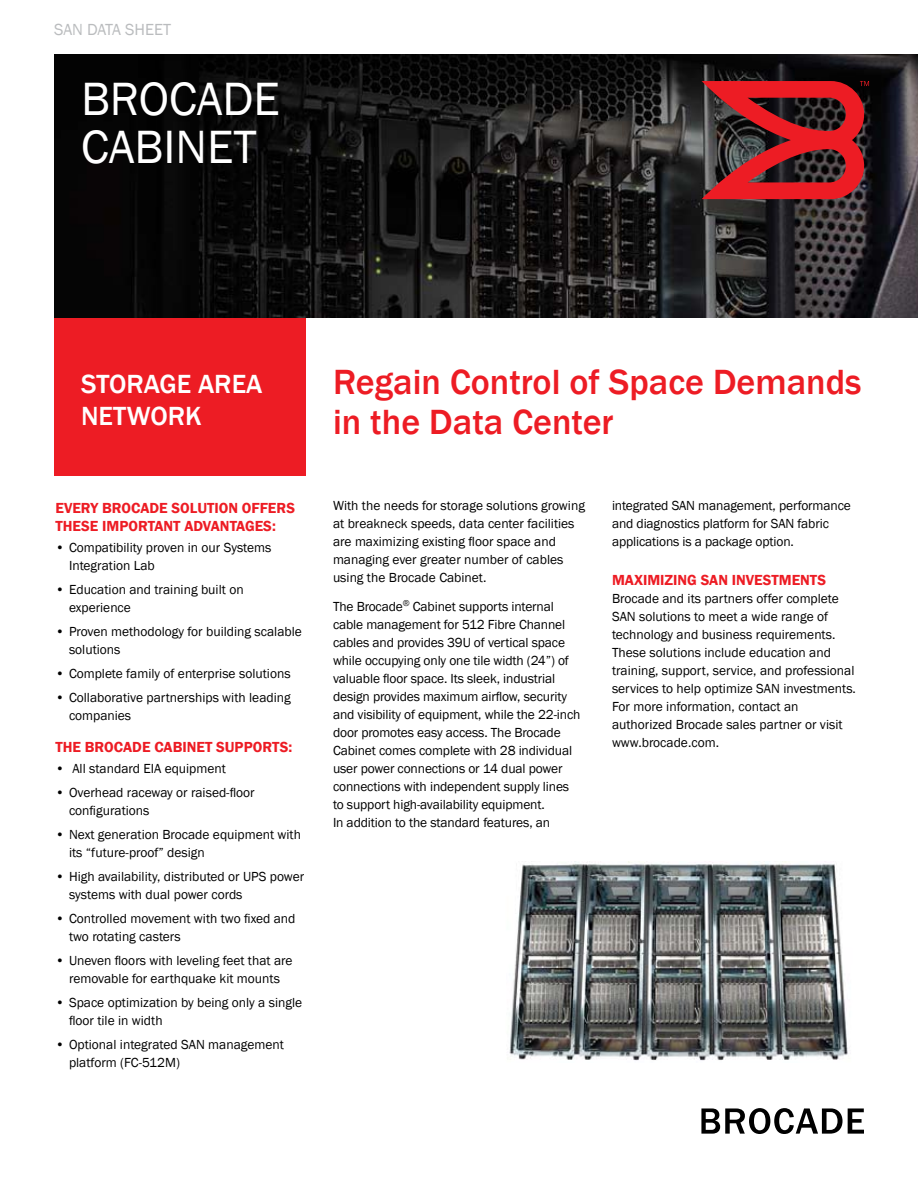
<style>
.page{position:relative;width:918px;height:1188px;background:#fff}
.page>*{position:absolute;margin:0;border:0;box-sizing:border-box;transform-origin:0 0}
.t1{font:48px/48px "Franklin Gothic";color:#fff}
.t2{font:500 36px/40.5px "Franklin Gothic";color:#ed1c24}
.t3{font:500 27px/31.5px "Franklin Gothic";color:#fff}
.t4{font:16.5px "Franklin Gothic";color:#babcbe}
.t5{font:600 15px/18px "Franklin Gothic";color:#ed1c24}
.t6{font:13.5px/18px "Franklin Gothic";color:#000}
</style>
<div class="page">
<img style="left:54px;top:54px;width:864px;height:264px">
<svg style="left:701px;top:1108px;width:163px;height:26px"></svg>
<svg style="left:702px;top:81px;width:167px;height:118px;background:#8c2529"></svg>
<div style="left:54px;top:318px;width:252px;height:157px;background:#ed1c24"></div>
<img style="left:509px;top:861px;width:339px;height:200px">
<p class="t4" style="left:54px;top:19px;width:119px">SAN DATA SHEET</p>
<h1 class="t1" style="left:81px;top:76px;width:144px">Brocade<br>Cabinet</h1>
<h3 class="t3" style="left:81px;top:369px;width:183px">STORAGE AREA<br>NETWORK</h3>
<h2 class="t2" style="left:333px;top:362px;width:530px">Regain Control of Space Demands in the Data Center</h2>
<p class="t5" style="left:56px;top:499px;width:241px">EVERY BROCADE SOLUTION OFFERS<br>THESE IMPORTANT ADVANTAGES:</p>
<p class="t6" style="left:69px;top:539px;width:204px;text-indent:-14px">• Compatibility proven in our Systems<br>I ntegration Lab</p>
<p class="t6" style="left:69px;top:581px;width:176px;text-indent:-14px">• Education and training built on experience</p>
<p class="t6" style="left:69px;top:623px;width:234px;text-indent:-14px">• Proven methodology for building scalable solutions</p>
<p class="t6" style="left:56px;top:665px;width:237px">• Complete family of enterprise solutions</p>
<p class="t6" style="left:69px;top:689px;width:223px;text-indent:-14px">• Collaborative partnerships with leading companies</p>
<p class="t5" style="left:56px;top:738px;width:238px">THE BROCADE CABINET SUPPORTS:</p>
<p class="t6" style="left:72px;top:759px;width:155px">All standard EIA equipment</p>
<p class="t6" style="left:69px;top:783px;width:187px;text-indent:-14px">• Overhead raceway or raised-floor configurations</p>
<p class="t6" style="left:69px;top:825px;width:234px;text-indent:-14px">• Next generation Brocade equipment with its “future-proof” design</p>
<p class="t6" style="left:69px;top:867px;width:237px;text-indent:-14px">• High availability, distributed or UPS power systems with dual power cords</p>
<p class="t6" style="left:69px;top:909px;width:228px;text-indent:-14px">• Controlled movement with two fixed and two rotating casters</p>
<p class="t6" style="left:56px;top:951px;width:239px;text-align:center">• Uneven floors with leveling feet that are removable for earthquake kit mounts</p>
<p class="t6" style="left:69px;top:993px;width:235px;text-indent:-14px">• Space optimization by being only a single floor tile in width</p>
<p class="t6" style="left:69px;top:1035px;width:217px;text-indent:-14px">• Optional integrated SAN management platform (FC-512M)</p>
<p class="t6" style="left:56px;top:759px;width:11px">•</p>
<p class="t6" style="left:333px;top:497px;width:253px">With the needs for storage solutions growing at breakneck speeds, data center facilities are maximizing existing floor space and managing ever greater number of cables using the Brocade Cabinet.</p>
<p class="t6" style="left:333px;top:598px;width:249px">The Brocade<sup>®</sup> Cabinet supports internal cable management for 512 Fibre Channel cables and provides 39U of vertical space while occupying only one tile width (24”) of valuable floor space. Its sleek, industrial design provides maximum airflow, security and visibility of equipment, while the 22-inch door promotes easy access. The Brocade Cabinet comes complete with 28 individual user power connections or 14 dual power connections with independent supply lines to support high-availability equipment.<br>I n addition to the standard features, an</p>
<p class="t6" style="left:612px;top:497px;width:240px">integrated SAN management, performance and diagnostics platform for SAN fabric applications is a package option.</p>
<p class="t5" style="left:612px;top:572px;width:70px">MAXIMIZING</p>
<p class="t5" style="left:701px;top:572px;width:10px">SAN</p>
<p class="t5" style="left:732px;top:572px;width:42px">INVESTM</p>
<p class="t5" style="left:792px;top:572px;width:18px">ENTS</p>
<p class="t6" style="left:612px;top:590px;width:245px">Brocade and its partners offer complete SAN solutions to meet a wide range of technology and business requirements.<br>These solutions include education and training, support, service, and professional services to help optimize SAN investments.<br>For more information, contact an authorized Brocade sales partner or visit www.brocade.com.</p>
</div>
